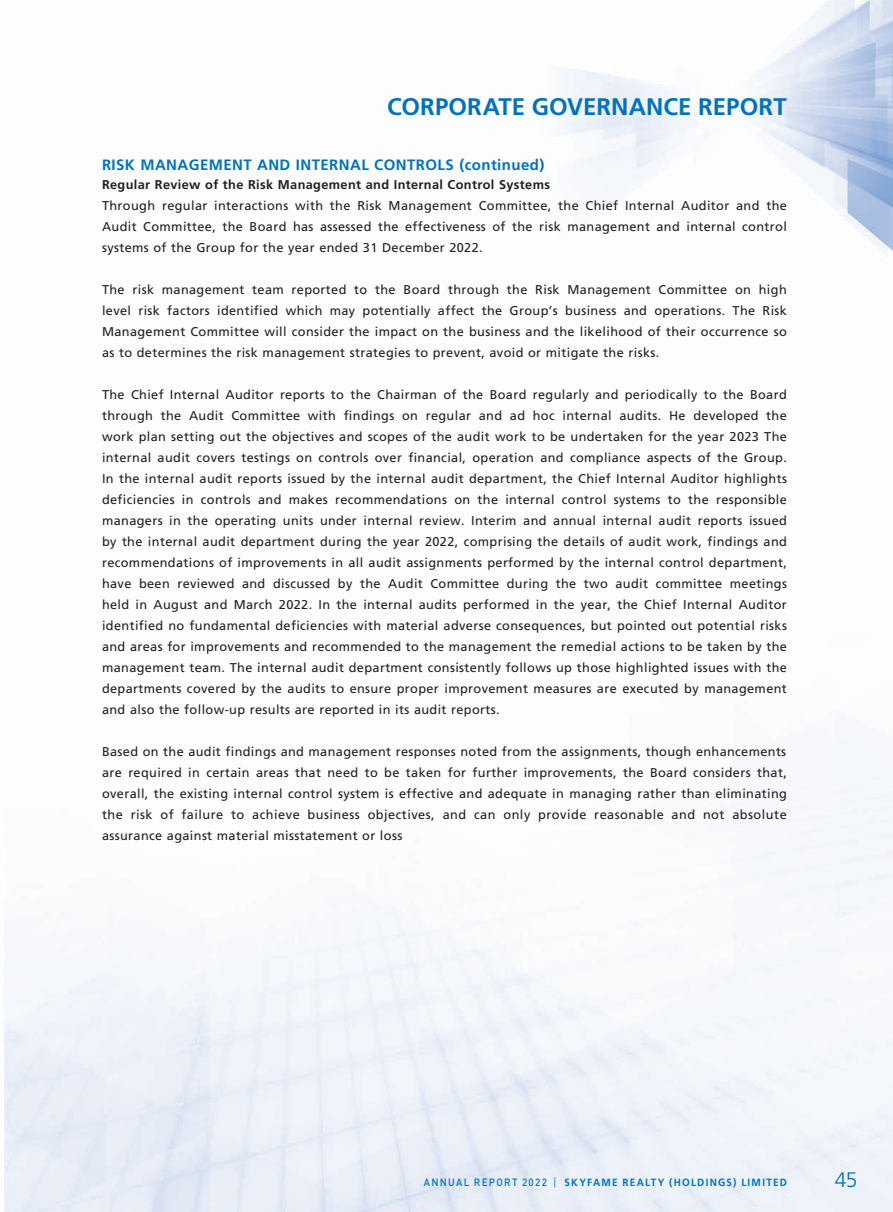
<style>
.page{position:relative;width:893px;height:1212px;background:#fff}
.page>*{position:absolute;margin:0;border:0;box-sizing:border-box;transform-origin:0 0}
.t1{font:700 24px "Frutiger LT Std";color:#0173bb}
.t2{font:300 21px "Frutiger LT Std";color:#0173bb}
.t3{font:700 15px "Frutiger LT Std";letter-spacing:.03em;color:#0173bb}
.t4{font:12.75px/21px "Frutiger LT Std";letter-spacing:.03em;color:#231f20;text-align:justify}
.t5{font:700 12.75px "Frutiger LT Std";letter-spacing:.03em;color:#231f20}
.t6{font:700 10.5px "Frutiger LT Std";letter-spacing:.125em;color:#0173bb;scale:.95 1}
.s1{font-family:"DIN Pro";font-weight:500}
.s2{font-weight:300}
</style>
<div class="page">
<h1 class="t1" style="left:387px;top:92px;width:401px">CORPORATE GOVERNANCE REPORT</h1>
<p class="t3" style="left:102px;top:156px;width:444px">RISK MANAGEMENT AND INTERNAL CONTROLS (continued)</p>
<p class="t5" style="left:102px;top:177px;width:449px">Regular Review of the Risk Management and Internal Control Systems</p>
<p class="t4" style="left:102px;top:195px;width:686px">Through regular interactions with the Risk Management Committee, the Chief Internal Auditor and the Audit Committee, the Board has assessed the effectiveness of the risk management and internal control systems of the Group for the year ended 31 December 2022.</p>
<p class="t4" style="left:102px;top:279px;width:686px">The risk management team reported to the Board through the Risk Management Committee on high level risk factors identified which may potentially affect the Group’s business and operations. The Risk Management Committee will consider the impact on the business and the likelihood of their occurrence so as to determines the risk management strategies to prevent, avoid or mitigate the risks.</p>
<p class="t4" style="left:102px;top:384px;width:686px">The Chief Internal Auditor reports to the Chairman of the Board regularly and periodically to the Board through the Audit Committee with findings on regular and ad hoc internal audits. He developed the work plan setting out the objectives and scopes of the audit work to be undertaken for the year 2023 The internal audit covers testings on controls over financial, operation and compliance aspects of the Group.<br>In the internal audit reports issued by the internal audit department, the Chief Internal Auditor highlights deficiencies in controls and makes recommendations on the internal control systems to the responsible managers in the operating units under internal review. Interim and annual internal audit reports issued by the internal audit department during the year 2022, comprising the details of audit work, findings and recommendations of improvements in all audit assignments performed by the internal control department, have been reviewed and discussed by the Audit Committee during the two audit committee meetings held in August and March 2022. In the internal audits performed in the year, the Chief Internal Auditor identified no fundamental deficiencies with material adverse consequences, but pointed out potential risks and areas for improvements and recommended to the management the remedial actions to be taken by the management team. The internal audit department consistently follows up those highlighted issues with the departments covered by the audits to ensure proper improvement measures are executed by management and also the follow-up results are reported in its audit reports.</p>
<p class="t4" style="left:102px;top:741px;width:686px">Based on the audit findings and management responses noted from the assignments, though enhancements are required in certain areas that need to be taken for further improvements, the Board considers that, overall, the existing internal control system is effective and adequate in managing rather than eliminating the risk of failure to achieve business objectives, and can only provide reasonable and not absolute assurance against material misstatement or loss</p>
<p class="t6" style="left:424px;top:1176px;width:384px"><span class="s1">ANNUAL REPORT 2022</span> <span class="s2">|</span> SKYFAME REALTY (HOLDINGS) LIMITED</p>
<h2 class="t2" style="left:835px;top:1168px;width:24px">45</h2>
</div>
